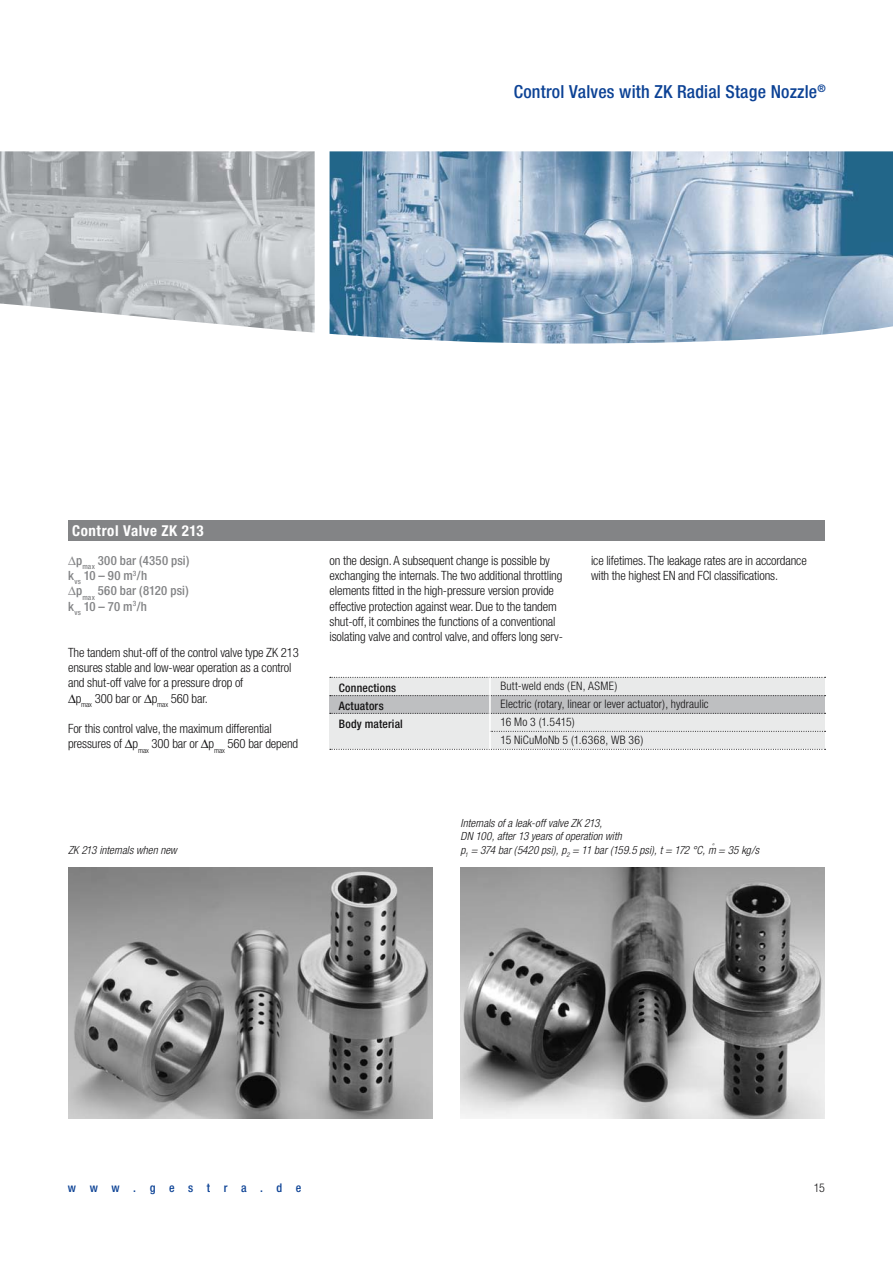
<style>
.page{position:relative;width:893px;height:1263px;background:#fff}
.page>*{position:absolute;margin:0;border:0;box-sizing:border-box;transform-origin:0 0}
.t1{font:500 condensed 18px "Helvetica Neue";letter-spacing:.01em;color:#0c4295}
.t2{font:700 condensed 15px "Helvetica Neue";letter-spacing:.04em;color:#fff}
.t3{font:300 condensed 12.75px/15.3px "Helvetica Neue";letter-spacing:-.01em;color:#141314}
.t4{font:500 condensed 12.75px/15.3px "Helvetica Neue";letter-spacing:.015em;color:#838486}
.t5{font:500 condensed 12px "Helvetica Neue";letter-spacing:1.13em;color:#0c4295}
.t6{font:300 condensed 12px "Helvetica Neue";color:#141314}
.t7{font:300 condensed 11.7px/18px "Helvetica Neue";letter-spacing:.01em;color:#141314}
.t8{font:500 condensed 11.7px/18px "Helvetica Neue";letter-spacing:.015em;color:#141314}
.t9{font:italic 300 condensed 11.25px/13.5px "Helvetica Neue";color:#141314}
.t10{font:italic 300 condensed 6.45px "Helvetica Neue";color:#141314}
</style>
<div class="page">
<img style="left:0;top:151px;width:315px;height:182px">
<img style="left:330px;top:151px;width:563px;height:192px">
<div style="left:68px;top:520px;width:757px;height:20px;background:#838486"></div>
<div style="left:330px;top:677px;width:187px;height:72px;background:#e9eaea"></div>
<div style="left:466px;top:677px;width:359px;height:72px;background:#e9eaea"></div>
<div style="left:330px;top:695px;width:495px;height:18px;background:#bebfc1"></div>
<svg style="left:330px;top:677px;width:496px;height:1px"></svg>
<svg style="left:330px;top:713px;width:496px;height:1px"></svg>
<svg style="left:330px;top:749px;width:496px;height:1px"></svg>
<svg style="left:330px;top:695px;width:496px;height:1px"></svg>
<svg style="left:491px;top:731px;width:335px;height:1px"></svg>
<hr style="left:489px;top:677px;width:2px;height:72px;background:#fff">
<img style="left:68px;top:868px;width:364px;height:250px">
<img style="left:460px;top:868px;width:365px;height:250px">
<h1 class="t1" style="left:514px;top:85px;width:313px">Control Valves with ZK Radial Stage Nozzle<sup>®</sup></h1>
<p class="t2" style="left:72px;top:525px;width:133px">Control Valve ZK 213</p>
<p class="t4" style="left:68px;top:554px;width:123px;text-indent:8px">p<sub>max</sub> 300 bar (4350 psi) k<sub>vs</sub> 10 – 90 m<sup>3</sup>/h</p>
<p class="t4" style="left:68px;top:584px;width:122px;text-indent:8px">p<sub>max</sub> 560 bar (8120 psi) k<sub>vs</sub> 10 – 70 m<sup>3</sup>/h</p>
<p class="t3" style="left:68px;top:645px;width:232px">The tandem shut-off of the control valve type ZK 213</p>
<p class="t3" style="left:68px;top:661px;width:225px">ensures stable and low-wear operation as a control</p>
<p class="t3" style="left:68px;top:676px;width:177px">and shut-off valve for a pressure drop of</p>
<p class="t3" style="left:76px;top:691px;width:134px">p<sub>max</sub> 300 bar or p<sub>max</sub> 560 bar.</p>
<p class="t3" style="left:68px;top:722px;width:232px">For this control valve, the maximum differential pressures of p<sub>max</sub> 300 bar or p<sub>max</sub> 560 bar depend</p>
<p class="t9" style="left:68px;top:844px;width:110px">ZK 213 internals when new</p>
<p class="t3" style="left:330px;top:554px;width:235px">on the design. A subsequent change is possible by exchanging the internals. The two additional throttling elements fitted in the high-pressure version provide effective protection against wear. Due to the tandem shut-off, it combines the functions of a conventional isolating valve and control valve, and offers long serv-</p>
<p class="t3" style="left:591px;top:554px;width:217px">ice lifetimes. The leakage rates are in accordance with the highest EN and FCI classifications.</p>
<p class="t8" style="left:339px;top:679px;width:65px">Connections<br>Actuators<br>Body material</p>
<p class="t7" style="left:500px;top:678px;width:210px">Butt-weld ends (EN, ASME)<br>Electric (rotary, linear or lever actuator), hydraulic<br>16 Mo 3 (1.5415)<br>15 NiCuMoNb 5 (1.6368, WB 36)</p>
<p class="t9" style="left:460px;top:817px;width:300px">Internals of a leak-off valve ZK 213,<br>DN 100, after 13 years of operation with<br>p<sub>1</sub> = 374 bar (5420 psi), p<sub>2</sub> = 11 bar (159.5 psi), t = 172 °C, m = 35 kg/s</p>
<p class="t10" style="left:711px;top:844px;width:4px">°</p>
<p class="t5" style="left:68px;top:1184px;width:235px">www.gestra.de</p>
<p class="t6" style="left:814px;top:1184px;width:13px">15</p>
</div>
